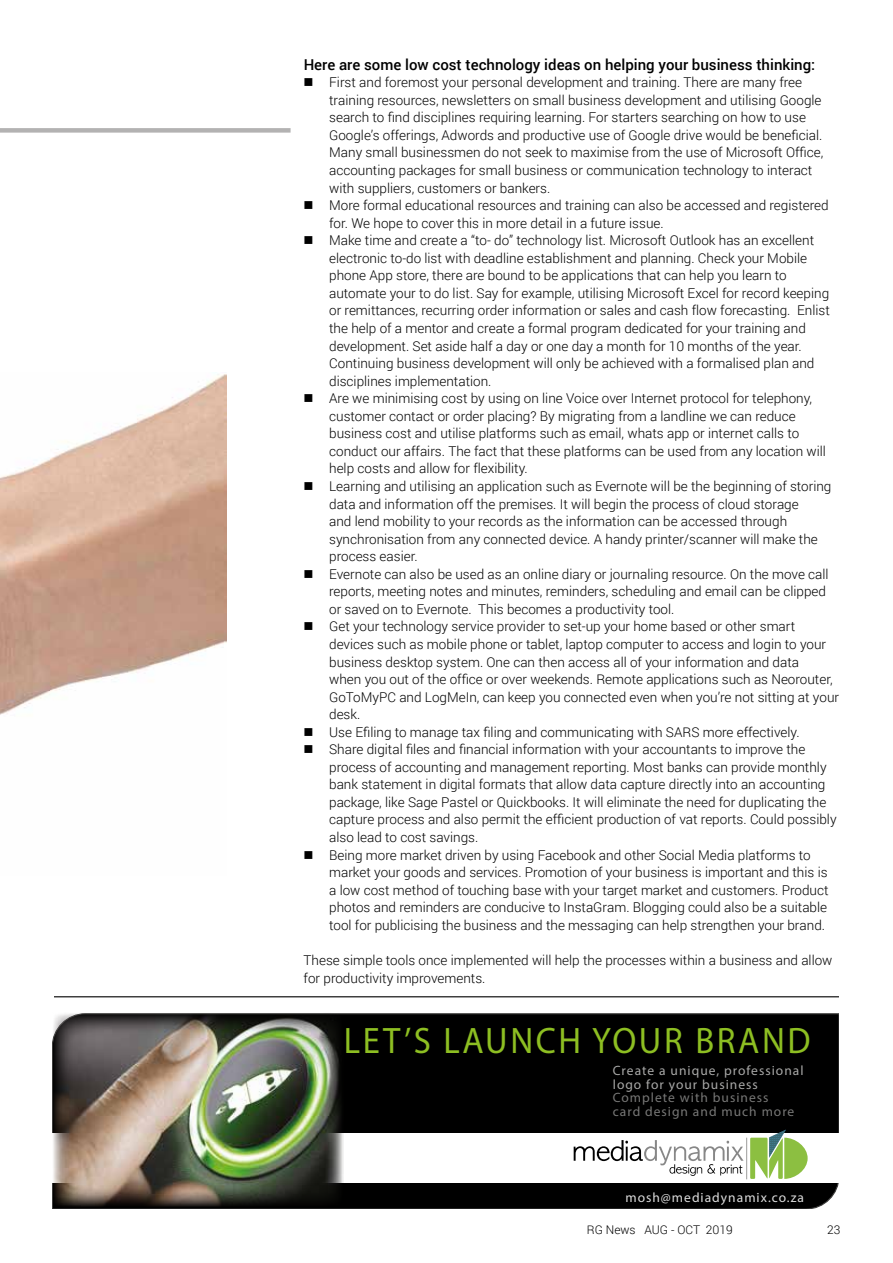
<style>
.page{position:relative;width:893px;height:1263px;background:#fff}
.page>*{position:absolute;margin:0;border:0;box-sizing:border-box;transform-origin:0 0}
.t1{font:36.9px "Myriad Pro";letter-spacing:.075em;color:#8dbe22;scale:.94 1}
.t2{font:500 15px "Roboto";color:#000}
.t3{font:300 13.5px/17.5px "Roboto";color:#000}
.t4{font:13.5px/13.5px "Myriad Pro";letter-spacing:.075em;color:#a8a8a7}
.t5{font:13.5px "Myriad Pro";letter-spacing:.075em;color:#dcdcdc}
.t6{font:300 12px "Roboto";color:#000}
.s1{color:#000}
.s2{color:#777776}
</style>
<div class="page">
<div style="left:52px;top:1013px;width:787px;height:196px;background:#000"></div>
<div style="left:52px;top:1133px;width:787px;height:49px;background:#fff"></div>
<hr style="left:746px;top:1138px;width:1px;height:41px;background:#9d9d9c">
<svg style="left:574px;top:1140px;width:169px;height:36px"></svg>
<svg style="left:750px;top:1129px;width:58px;height:50px"></svg>
<img style="left:52px;top:1013px;width:292px;height:195px">
<hr style="left:54px;top:996px;width:785px;height:1px;background:#000">
<img style="left:0;top:374px;width:226px;height:341px">
<div style="left:0;top:128px;width:291px;height:5px;background:#b3b2b2"></div>
<p class="t2" style="left:304px;top:54px;width:513px">Here are some low cost technology ideas on helping your business thinking:</p>
<p class="t3" style="left:329px;top:73px;width:511px">First and foremost your personal development and training. There are many free training resources, newsletters on small business development and utilising Google search to find disciplines requiring learning. For starters searching on how to use Google’s offerings, Adwords and productive use of Google drive would be beneficial.<br>Many small businessmen do not seek to maximise from the use of Microsoft Office, accounting packages for small business or communication technology to interact with suppliers, customers or bankers.<br>More formal educational resources and training can also be accessed and registered for. We hope to cover this in more detail in a future issue.<br>Make time and create a “to- do” technology list. Microsoft Outlook has an excellent electronic to-do list with deadline establishment and planning. Check your Mobile phone App store, there are bound to be applications that can help you learn to automate your to do list. Say for example, utilising Microsoft Excel for record keeping or remittances, recurring order information or sales and cash flow forecasting. Enlist the help of a mentor and create a formal program dedicated for your training and development. Set aside half a day or one day a month for 10 months of the year.<br>Continuing business development will only be achieved with a formalised plan and disciplines implementation.<br>Are we minimising cost by using on line Voice over Internet protocol for telephony, customer contact or order placing? By migrating from a landline we can reduce business cost and utilise platforms such as email, whats app or internet calls to conduct our affairs. The fact that these platforms can be used from any location will help costs and allow for flexibility.<br>Learning and utilising an application such as Evernote will be the beginning of storing data and information off the premises. It will begin the process of cloud storage<br>and lend mobility to your records as the information can be accessed through synchronisation from any connected device. A handy printer/scanner will make the process easier.<br>Evernote can also be used as an online diary or journaling resource. On the move call reports, meeting notes and minutes, reminders, scheduling and email can be clipped or saved on to Evernote. This becomes a productivity tool.<br>Get your technology service provider to set-up your home based or other smart devices such as mobile phone or tablet, laptop computer to access and login to your business desktop system. One can then access all of your information and data<br>when you out of the office or over weekends. Remote applications such as Neorouter, GoToMyPC and LogMeIn, can keep you connected even when you’re not sitting at your desk.<br>Use Efiling to manage tax filing and communicating with SARS more effectively.<br>Share digital files and financial information with your accountants to improve the process of accounting and management reporting. Most banks can provide monthly bank statement in digital formats that allow data capture directly into an accounting package, like Sage Pastel or Quickbooks. It will eliminate the need for duplicating the capture process and also permit the efficient production of vat reports. Could possibly also lead to cost savings.<br>Being more market driven by using Facebook and other Social Media platforms to market your goods and services. Promotion of your business is important and this is<br>a low cost method of touching base with your target market and customers. Product photos and reminders are conducive to InstaGram. Blogging could also be a suitable tool for publicising the business and the messaging can help strengthen your brand.</p>
<p class="t3" style="left:304px;top:951px;width:530px;line-height:18px">These simple tools once implemented will help the processes within a business and allow for productivity improvements.</p>
<h1 class="t1" style="left:344px;top:1018px;width:498px">LET’S LAUNCH YOUR BRAND</h1>
<p class="t4" style="left:613px;top:1064px;width:192px">Create a unique, professional logo for your business<span class="s1">.<br></span><span class="s2">Complete with business<br>card design and much more</span></p>
<p class="t5" style="left:625px;top:1189px;width:180px">mosh@mediadynamix.co.za</p>
<p class="t6" style="left:587px;top:1221px;width:148px">RG News AUG - OCT 2019</p>
<p class="t6" style="left:827px;top:1221px;width:15px">23</p>
</div>
